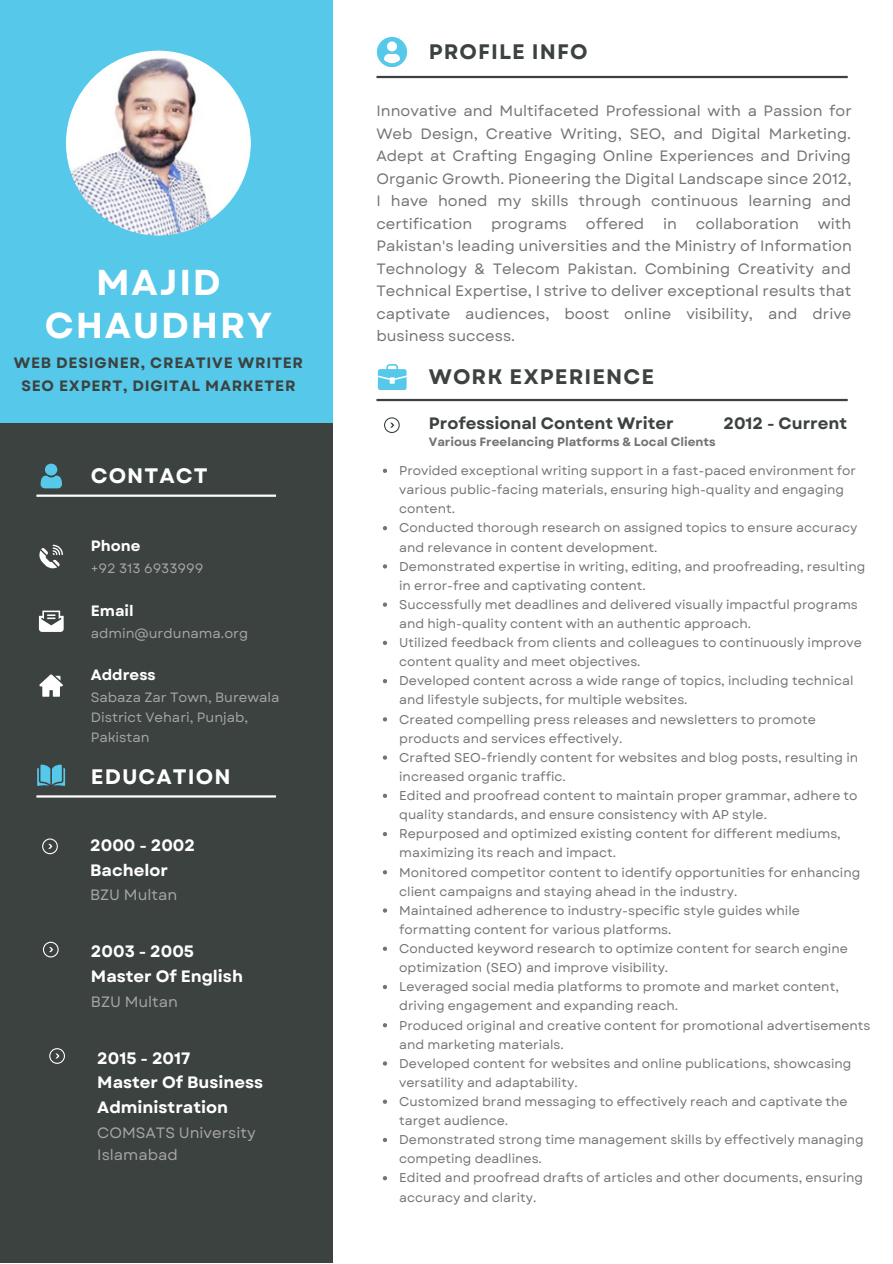
<style>
.page{position:relative;width:893px;height:1264px;background:#fff}
.page>*{position:absolute;margin:0;border:0;box-sizing:border-box;transform-origin:0 0}
.t1{font:700 36px/42.8px "Garet";letter-spacing:.05em;color:#fff;text-align:center}
.t2{font:700 21px "Garet";letter-spacing:.05em;color:#3c4240}
.t3{font:700 21px "Garet";letter-spacing:.05em;color:#fff}
.t4{font:700 16.5px/24.8px "Garet";color:#fff}
.t5{font:700 16.5px "Garet";color:#3c4240}
.t6{font:15px/22.5px "Garet";color:#737373;text-align:justify}
.t7{font:700 15px "Garet";letter-spacing:.05em;color:#3c4240}
.t8{font:15px/22.5px "Garet";color:#a6a6a6}
.t9{font:700 15px "Garet";color:#fff}
.t10{font:13.5px/20.2px "Garet";color:#a6a6a6}
.t11{font:12.75px/19px "Garet";color:#737373}
.t12{font:700 12px "Garet";color:#737373}
</style>
<div class="page">
<div style="left:0;top:422px;width:332px;height:840px;background:#3c4240"></div>
<div style="left:0;top:0;width:332px;height:422px;background:#56c8ea"></div>
<img style="left:66px;top:51px;width:185px;height:185px;border-radius:50%">
<hr style="left:36px;top:494px;width:240px;height:3px;background:#fff">
<hr style="left:36px;top:795px;width:240px;height:2px;background:#fff">
<svg style="left:39px;top:610px;width:25px;height:22px"></svg>
<svg style="left:39px;top:544px;width:24px;height:24px"></svg>
<svg style="left:39px;top:674px;width:24px;height:22px"></svg>
<svg style="left:41px;top:463px;width:21px;height:25px"></svg>
<svg style="left:37px;top:764px;width:29px;height:22px"></svg>
<svg style="left:42px;top:838px;width:16px;height:16px"></svg>
<svg style="left:43px;top:941px;width:16px;height:16px"></svg>
<svg style="left:376px;top:37px;width:32px;height:30px"></svg>
<hr style="left:376px;top:76px;width:471px;height:2px;background:#3c4240">
<svg style="left:384px;top:417px;width:16px;height:16px"></svg>
<svg style="left:377px;top:364px;width:30px;height:25px"></svg>
<svg style="left:383px;top:468px;width:4px;height:5px"></svg>
<svg style="left:383px;top:526px;width:4px;height:4px"></svg>
<svg style="left:383px;top:564px;width:4px;height:4px"></svg>
<svg style="left:383px;top:602px;width:4px;height:4px"></svg>
<svg style="left:383px;top:640px;width:4px;height:5px"></svg>
<svg style="left:383px;top:679px;width:4px;height:4px"></svg>
<svg style="left:383px;top:717px;width:4px;height:4px"></svg>
<svg style="left:383px;top:755px;width:4px;height:4px"></svg>
<svg style="left:383px;top:793px;width:4px;height:5px"></svg>
<svg style="left:383px;top:832px;width:4px;height:4px"></svg>
<svg style="left:383px;top:870px;width:4px;height:4px"></svg>
<svg style="left:383px;top:908px;width:4px;height:4px"></svg>
<svg style="left:383px;top:946px;width:4px;height:4px"></svg>
<svg style="left:383px;top:985px;width:4px;height:4px"></svg>
<svg style="left:383px;top:1023px;width:4px;height:4px"></svg>
<svg style="left:383px;top:1061px;width:4px;height:4px"></svg>
<svg style="left:383px;top:1099px;width:4px;height:4px"></svg>
<svg style="left:383px;top:1137px;width:4px;height:5px"></svg>
<svg style="left:383px;top:1176px;width:4px;height:4px"></svg>
<hr style="left:376px;top:399px;width:471px;height:2px;background:#3c4240">
<svg style="left:49px;top:1048px;width:16px;height:15px"></svg>
<p class="t1" style="left:45px;top:261px;width:229px">MAJID<br>CHAUDHRY</p>
<p class="t7" style="left:14px;top:352px;width:291px">WEB DESIGNER, CREATIVE WRITER</p>
<p class="t7" style="left:21px;top:375px;width:276px">SEO EXPERT, DIGITAL MARKETER</p>
<p class="t3" style="left:91px;top:461px;width:118px">CONTACT</p>
<p class="t9" style="left:91px;top:534px;width:51px">Phone</p>
<p class="t10" style="left:91px;top:558px;width:114px">+92 313 6933999</p>
<p class="t9" style="left:91px;top:599px;width:44px">Email</p>
<p class="t10" style="left:91px;top:623px;width:159px">admin@urdunama.org</p>
<p class="t9" style="left:91px;top:663px;width:66px">Address</p>
<p class="t10" style="left:91px;top:687px;width:190px">Sabaza Zar Town, Burewala<br>District Vehari, Punjab,<br>Pakistan</p>
<p class="t3" style="left:91px;top:761px;width:141px">EDUCATION</p>
<p class="t4" style="left:90px;top:833px;width:106px">2000 - 2002</p>
<p class="t4" style="left:90px;top:858px;width:79px">Bachelor</p>
<p class="t8" style="left:90px;top:883px;width:89px">BZU Multan</p>
<p class="t4" style="left:91px;top:939px;width:105px">2003 - 2005</p>
<p class="t4" style="left:91px;top:963px;width:153px">Master Of English</p>
<p class="t8" style="left:91px;top:990px;width:89px">BZU Multan</p>
<p class="t4" style="left:97px;top:1045px;width:95px">2015 - 2017</p>
<p class="t4" style="left:97px;top:1070px;width:167px">Master Of Business<br>Administration</p>
<p class="t8" style="left:97px;top:1121px;width:160px">COMSATS University<br>Islamabad</p>
<p class="t2" style="left:429px;top:36px;width:160px">PROFILE INFO</p>
<p class="t6" style="left:376px;top:100px;width:477px">Innovative and Multifaceted Professional with a Passion for Web Design, Creative Writing, SEO, and Digital Marketing.<br>Adept at Crafting Engaging Online Experiences and Driving Organic Growth. Pioneering the Digital Landscape since 2012, I have honed my skills through continuous learning and certification</p>
<p class="t6" style="left:491px;top:212px;width:77px">programs</p>
<p class="t6" style="left:586px;top:212px;width:60px">offered</p>
<p class="t6" style="left:663px;top:212px;width:15px">in</p>
<p class="t6" style="left:695px;top:212px;width:104px">collaboration</p>
<p class="t6" style="left:376px;top:212px;width:477px;text-indent:441px">with Pakistan's leading universities and the Ministry of Information Technology &amp; Telecom Pakistan. Combining Creativity and Technical Expertise, I strive to deliver exceptional results that captivate audiences, boost online visibility, and drive business success.</p>
<p class="t2" style="left:429px;top:361px;width:227px">WORK EXPERIENCE</p>
<p class="t5" style="left:429px;top:411px;width:246px">Professional Content Writer</p>
<p class="t5" style="left:723px;top:411px;width:125px">2012 - Current</p>
<p class="t12" style="left:429px;top:433px;width:288px">Various Freelancing Platforms &amp; Local Clients</p>
<p class="t11" style="left:399px;top:461px;width:458px">Provided exceptional writing support in a fast-paced environment for various public-facing materials, ensuring high-quality and engaging content.</p>
<p class="t11" style="left:399px;top:518px;width:459px">Conducted thorough research on assigned topics to ensure accuracy and relevance in content development.</p>
<p class="t11" style="left:399px;top:556px;width:467px">Demonstrated expertise in writing, editing, and proofreading, resulting in error-free and captivating content.</p>
<p class="t11" style="left:399px;top:595px;width:460px">Successfully met deadlines and delivered visually impactful programs and high-quality content with an authentic approach.</p>
<p class="t11" style="left:399px;top:633px;width:464px">Utilized feedback from clients and colleagues to continuously improve content quality and meet objectives.</p>
<p class="t11" style="left:399px;top:671px;width:456px">Developed content across a wide range of topics, including technical and lifestyle subjects, for multiple websites.</p>
<p class="t11" style="left:399px;top:709px;width:418px">Created compelling press releases and newsletters to promote products and services effectively.</p>
<p class="t11" style="left:399px;top:748px;width:460px">Crafted SEO-friendly content for websites and blog posts, resulting in increased organic traffic.</p>
<p class="t11" style="left:399px;top:786px;width:460px">Edited and proofread content to maintain proper grammar, adhere to quality standards, and ensure consistency with AP style.</p>
<p class="t11" style="left:399px;top:824px;width:443px">Repurposed and optimized existing content for different mediums, maximizing its reach and impact.</p>
<p class="t11" style="left:399px;top:862px;width:462px">Monitored competitor content to identify opportunities for enhancing client campaigns and staying ahead in the industry.</p>
<p class="t11" style="left:399px;top:900px;width:402px">Maintained adherence to industry-specific style guides while formatting content for various platforms.</p>
<p class="t11" style="left:399px;top:939px;width:450px">Conducted keyword research to optimize content for search engine optimization (SEO) and improve visibility.</p>
<p class="t11" style="left:399px;top:977px;width:441px">Leveraged social media platforms to promote and market content, driving engagement and expanding reach.</p>
<p class="t11" style="left:399px;top:1015px;width:473px">Produced original and creative content for promotional advertisements and marketing materials.</p>
<p class="t11" style="left:399px;top:1053px;width:453px">Developed content for websites and online publications, showcasing versatility and adaptability.</p>
<p class="t11" style="left:399px;top:1092px;width:450px">Customized brand messaging to effectively reach and captivate the target audience.</p>
<p class="t11" style="left:399px;top:1130px;width:466px">Demonstrated strong time management skills by effectively managing competing deadlines.</p>
<p class="t11" style="left:399px;top:1168px;width:465px">Edited and proofread drafts of articles and other documents, ensuring accuracy and clarity.</p>
</div>
